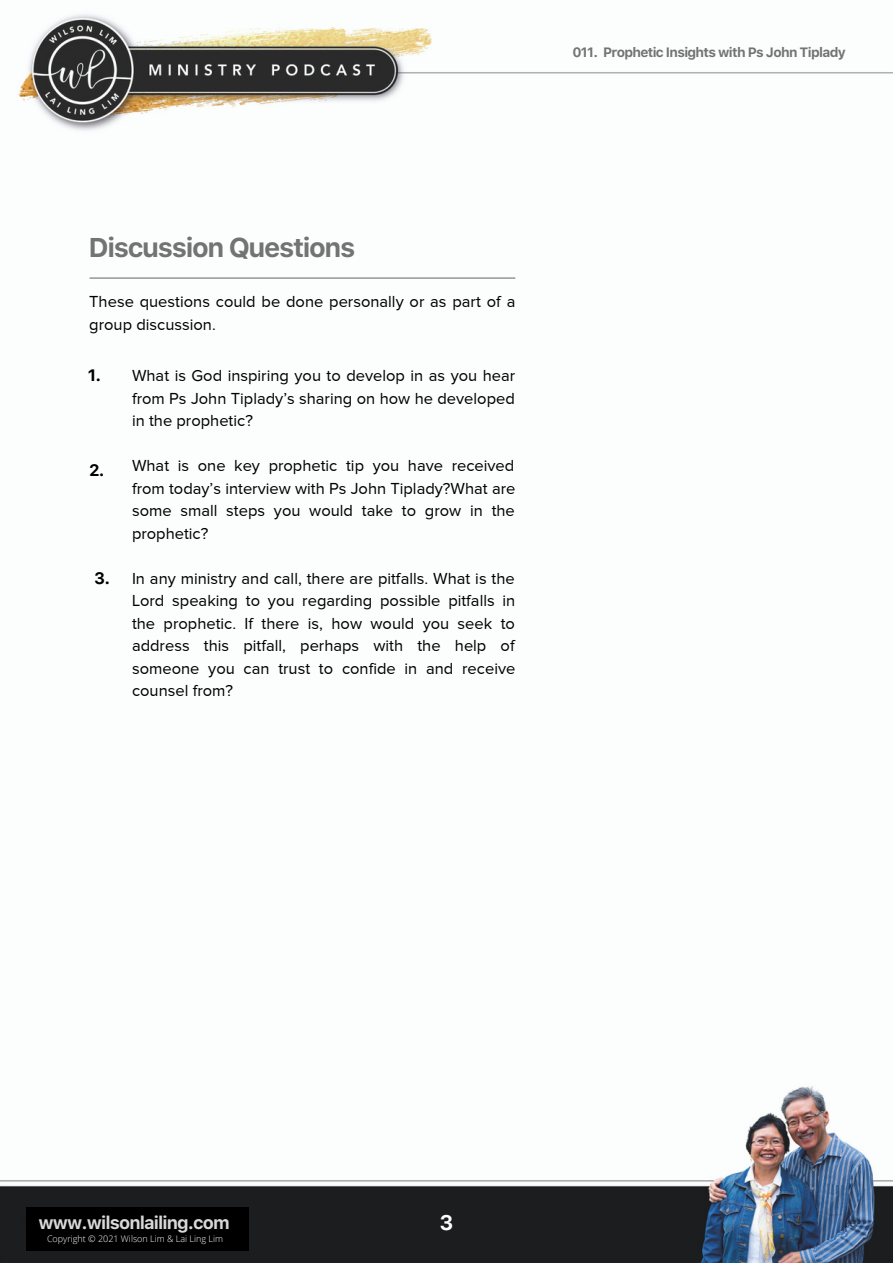
<style>
.page{position:relative;width:893px;height:1264px;background:#fff}
.page>*{position:absolute;margin:0;border:0;box-sizing:border-box;transform-origin:0 0}
.t1{font:700 27px "SFUI Text";letter-spacing:-.05em;color:#737373}
.t2{font:700 21px "SFUI Text";color:#fff}
.t3{font:700 18px "SFUI Text";letter-spacing:-.05em;color:#d9d9d9}
.t4{font:16.5px/22.5px "Proxima Nova";color:#000;text-align:justify}
.t5{font:700 16.5px "SFUI Text";color:#000}
.t6{font:700 13.5px "SFUI Text";letter-spacing:-.05em;color:#737373}
.t7{font:300 9px "Open Sans";color:#fbfdfc}
</style>
<div class="page">
<img style="left:0;top:14px;width:892px;height:1248px">
<hr style="left:90px;top:277px;width:425px;height:2px;background:#737373">
<div style="left:26px;top:1206px;width:223px;height:44px;background:#000"></div>
<p class="t6" style="left:572px;top:44px;width:275px">011. Prophetic Insights with Ps John Tiplady</p>
<h1 class="t1" style="left:89px;top:231px;width:268px">Discussion Questions</h1>
<p class="t4" style="left:89px;top:290px;width:427px">These questions could be done personally or as part of a group discussion.</p>
<p class="t5" style="left:88px;top:366px;width:15px">1.</p>
<p class="t5" style="left:89px;top:460px;width:17px">2.</p>
<p class="t5" style="left:94px;top:568px;width:17px">3.</p>
<p class="t4" style="left:132px;top:365px;width:385px">What is God inspiring you to develop in as you hear from Ps John Tiplady’s sharing on how he developed in the prophetic?</p>
<p class="t4" style="left:132px;top:454px;width:385px">What is one key prophetic tip you have received from today’s interview with Ps John Tiplady?What are some small steps you would take to grow in the prophetic?</p>
<p class="t4" style="left:132px;top:567px;width:385px">In any ministry and call, there are pitfalls. What is the Lord speaking to you regarding possible pitfalls in the prophetic. If there is, how would you seek to address this pitfall, perhaps with the help of someone you can trust to confide in and receive counsel from?</p>
<p class="t3" style="left:38px;top:1212px;width:193px">www.wilsonlailing.com</p>
<p class="t2" style="left:439px;top:1210px;width:16px">3</p>
<p class="t7" style="left:47px;top:1232px;width:177px">Copyright ©️ 2021 Wilson Lim &amp; Lai Ling Lim</p>
</div>
